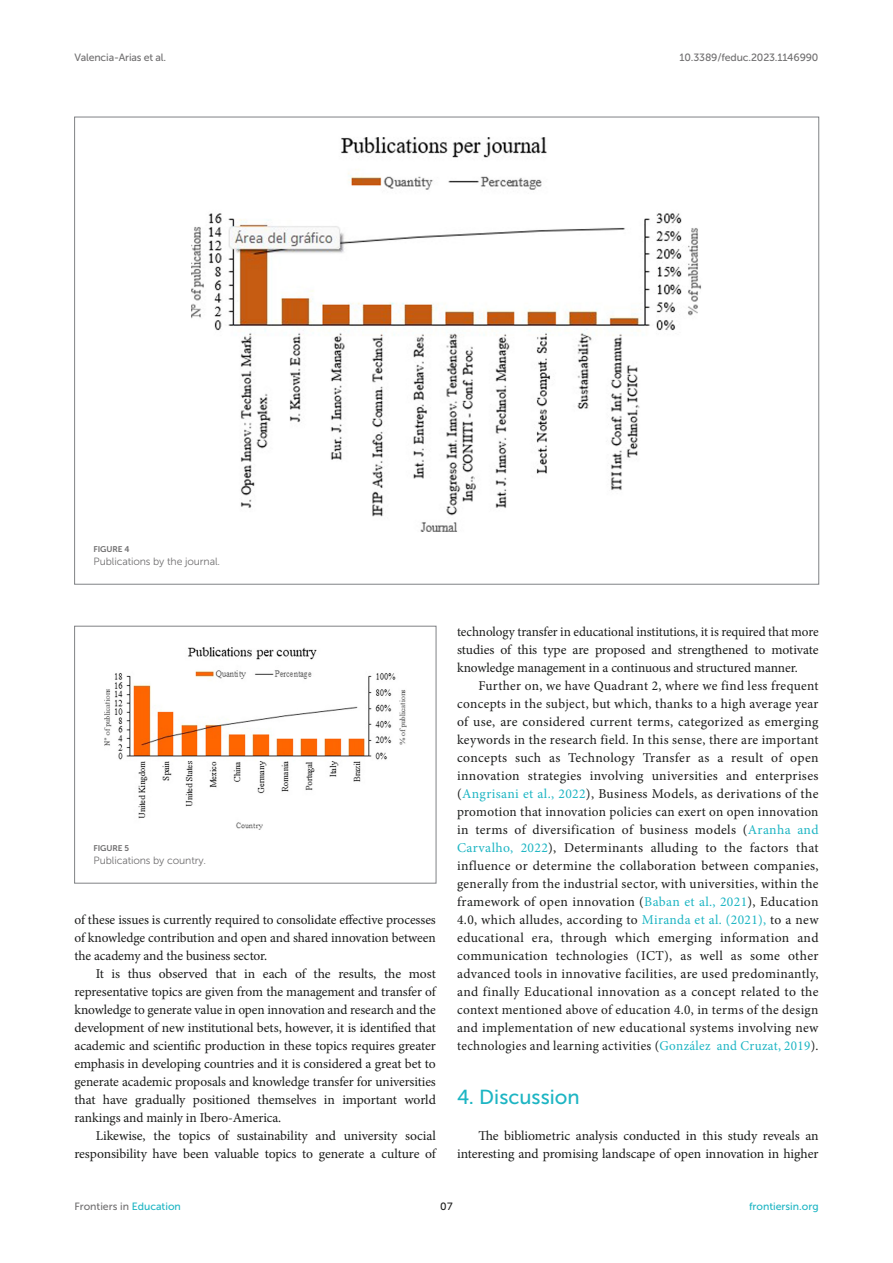
<style>
.page{position:relative;width:893px;height:1263px;background:#fff}
.page>*{position:absolute;margin:0;border:0;box-sizing:border-box;transform-origin:0 0}
.HEAD_1{font:20.25px "Museo Sans 500";color:#1db5c3}
.TEXT{font:13.5px/18px "Minion Pro";letter-spacing:-.005em;color:#1b1c1b;text-align:justify}
.TEXT_FLUSH{font:13.5px/18px "Minion Pro";letter-spacing:-.005em;color:#1b1c1b;text-align:right}
.t1{font:10.5px "Museo Sans 500";letter-spacing:-.015em;color:#706f70}
.FIG_LEG{font:10.5px "Museo Sans 300";letter-spacing:-.01em;color:#706f70}
.t2{font:10.5px "Museo Sans 500";color:#1db5c3}
.t3{font:10.5px "Museo Sans 500";color:#1b1c1b}
.FIG_HD{font:8.25px "Museo Sans 700";letter-spacing:-.01em;color:#706f70}
.s1{color:#1db5c3}
</style>
<div class="page">
<img style="left:191px;top:137px;width:510px;height:395px">
<img style="left:104px;top:647px;width:303px;height:183px">
<div style="left:74px;top:626px;width:362px;height:257px;border:1px solid #808285"></div>
<p class="t1" style="left:74px;top:51px;width:93px">Valencia-Arias et al.</p>
<p class="t1" style="left:680px;top:51px;width:140px">10.3389/feduc.2023.1146990</p>
<p class="FIG_HD" style="left:94px;top:544px;width:37px">FIGURE 4</p>
<p class="FIG_LEG" style="left:94px;top:556px;width:128px">Publications by the journal.</p>
<p class="FIG_HD" style="left:94px;top:843px;width:37px">FIGURE 5</p>
<p class="FIG_LEG" style="left:94px;top:855px;width:114px">Publications by country.</p>
<p class="TEXT" style="left:74px;top:911px;width:363px">of these issues is currently required to consolidate effective processes of knowledge contribution and open and shared innovation between the academy and the business sector.</p>
<p class="TEXT" style="left:74px;top:965px;width:363px;text-indent:21px">It is thus observed that in each of the results, the most representative topics are given from the management and transfer of knowledge to generate value in open innovation and research and the development of new institutional bets, however, it is identified that academic and scientific production in these topics requires greater emphasis in developing countries and it is considered a great bet to generate academic proposals and knowledge transfer for universities that have gradually positioned themselves in important world rankings and mainly in Ibero-America.</p>
<p class="TEXT" style="left:74px;top:1127px;width:363px;text-align:right">Likewise, the topics of sustainability and university social responsibility have been valuable topics to generate a culture of</p>
<p class="TEXT" style="left:457px;top:623px;width:363px">technology transfer in educational institutions, it is required that more studies of this type are proposed and strengthened to motivate knowledge management in a continuous and structured manner.</p>
<p class="TEXT" style="left:457px;top:677px;width:363px;text-indent:21px">Further on, we have Quadrant 2, where we find less frequent concepts in the subject, but which, thanks to a high average year of use, are considered current terms, categorized as emerging keywords in the research field. In this sense, there are important concepts such as Technology Transfer as a result of open innovation strategies involving universities and enterprises (<span class="s1">Angrisani et al., 2022</span>), Business Models, as derivations of the promotion that innovation policies can exert on open innovation in terms of diversification of business models (<span class="s1">Aranha and Carvalho, 2022</span>), Determinants alluding to the factors that influence or determine the collaboration between companies, generally from the industrial sector, with universities, within the framework of open innovation (<span class="s1">Baban et al., 2021</span>), Education 4.0, which alludes, according to <span class="s1">Miranda et al. (2021),</span> to a new educational era, through which emerging information and communication technologies (ICT), as well as some other advanced tools in innovative facilities, are used predominantly, and finally Educational innovation as a concept related to the context mentioned above of education 4.0, in terms of the design and implementation of new educational systems involving new technologies and learning activities (<span class="s1">González and Cruzat, 2019</span>).</p>
<p class="HEAD_1" style="left:457px;top:1086px;width:124px">4. Discussion</p>
<p class="TEXT_FLUSH" style="left:457px;top:1127px;width:363px">The bibliometric analysis conducted in this study reveals an interesting and promising landscape of open innovation in higher</p>
<p class="t1" style="left:74px;top:1200px;width:108px">Frontiers in <span class="s1">Education</span></p>
<p class="t3" style="left:440px;top:1200px;width:14px">07</p>
<p class="t2" style="left:749px;top:1200px;width:71px">frontiersin.org</p>
</div>
